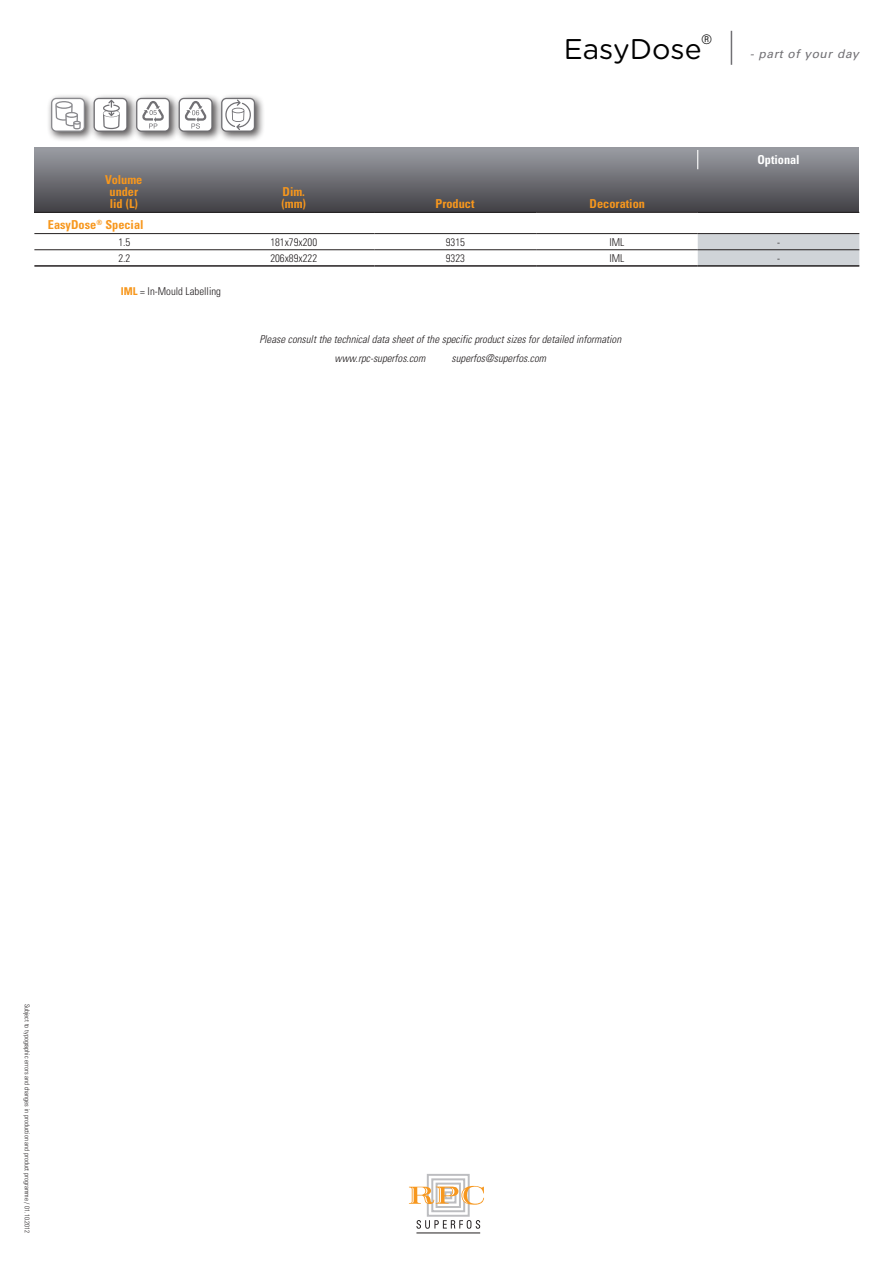
<style>
.page{position:relative;width:893px;height:1263px;background:#fff}
.page>*{position:absolute;margin:0;border:0;box-sizing:border-box;transform-origin:0 0}
.t1{font:28.5px "Gotham Rounded";color:#000}
.t2{font:300 condensed 13.05px "Univers LT Std";color:#000}
.t3{font:700 condensed 12.3px/12px "Univers LT Std";color:#f7971d;text-align:center}
.t4{font:700 condensed 12.3px "Univers LT Std";color:#fff}
.t5{font:italic 12px "Univers LT Std";letter-spacing:.05em;color:#717074}
.t6{font:italic 300 condensed 10.8px/18.8px "Univers LT Std";color:#231f20}
.t7{font:300 condensed 10.8px "Univers LT Std";color:#231f20}
.t8{font:300 condensed 6.75px "Univers LT Std";color:#231f20}
.s1{font-weight:700;color:#f7971d}
</style>
<div class="page">
<hr style="left:731px;top:31px;width:1px;height:34px;background:#717074">
<hr style="left:416px;top:1233px;width:64px;height:1px;background:#231f20">
<div style="left:427px;top:1174px;width:43px;height:43px;border:2px solid #bcbdc0"></div>
<div style="left:431px;top:1178px;width:34px;height:34px;border:2px solid #bcbdc0"></div>
<div style="left:436px;top:1182px;width:25px;height:26px;border:2px solid #bcbdc0"></div>
<svg style="left:409px;top:1186px;width:75px;height:19px"></svg>
<svg style="left:416px;top:1220px;width:64px;height:9px"></svg>
<div style="left:34px;top:148px;width:825px;height:64px;background:linear-gradient(to bottom,#9b9da4,#434146)"></div>
<svg style="left:536px;top:234px;width:323px;height:31px"></svg>
<hr style="left:34px;top:212px;width:179px;height:1px;background:#231f20">
<hr style="left:213px;top:212px;width:162px;height:1px;background:#231f20">
<hr style="left:375px;top:212px;width:161px;height:1px;background:#231f20">
<hr style="left:536px;top:212px;width:162px;height:1px;background:#231f20">
<hr style="left:698px;top:212px;width:161px;height:1px;background:#231f20">
<hr style="left:34px;top:233px;width:179px;height:1px;background:#231f20">
<hr style="left:213px;top:233px;width:162px;height:1px;background:#231f20">
<hr style="left:375px;top:233px;width:161px;height:1px;background:#231f20">
<hr style="left:536px;top:233px;width:162px;height:1px;background:#231f20">
<hr style="left:698px;top:233px;width:161px;height:1px;background:#231f20">
<hr style="left:34px;top:249px;width:179px;height:1px;background:#231f20">
<hr style="left:213px;top:249px;width:162px;height:1px;background:#231f20">
<hr style="left:375px;top:249px;width:161px;height:1px;background:#231f20">
<hr style="left:536px;top:249px;width:162px;height:1px;background:#231f20">
<hr style="left:698px;top:249px;width:161px;height:1px;background:#231f20">
<hr style="left:34px;top:265px;width:179px;height:2px;background:#231f20">
<hr style="left:213px;top:265px;width:162px;height:2px;background:#231f20">
<hr style="left:375px;top:265px;width:161px;height:2px;background:#231f20">
<hr style="left:536px;top:265px;width:162px;height:2px;background:#231f20">
<hr style="left:698px;top:265px;width:161px;height:2px;background:#231f20">
<svg style="left:697px;top:150px;width:1px;height:19px"></svg>
<div style="left:174px;top:93px;width:49px;height:49px;background:#231f20;opacity:.75"></div>
<svg style="left:179px;top:98px;width:34px;height:34px"></svg>
<div style="left:180px;top:99px;width:31px;height:31px;background:#fff;border-radius:4px"></div>
<svg style="left:185px;top:101px;width:22px;height:28px"></svg>
<div style="left:89px;top:93px;width:49px;height:49px;background:#231f20;opacity:.75"></div>
<svg style="left:94px;top:98px;width:34px;height:34px"></svg>
<div style="left:95px;top:99px;width:31px;height:31px;background:#fff;border-radius:4px"></div>
<svg style="left:103px;top:100px;width:17px;height:29px"></svg>
<div style="left:47px;top:93px;width:48px;height:49px;background:#231f20;opacity:.75"></div>
<svg style="left:51px;top:98px;width:34px;height:34px"></svg>
<div style="left:52px;top:99px;width:32px;height:31px;background:#fff;border-radius:4px"></div>
<svg style="left:55px;top:101px;width:26px;height:28px"></svg>
<div style="left:217px;top:93px;width:48px;height:49px;background:#231f20;opacity:.75"></div>
<svg style="left:221px;top:98px;width:34px;height:34px"></svg>
<div style="left:222px;top:99px;width:32px;height:31px;background:#fff;border-radius:4px"></div>
<svg style="left:224px;top:99px;width:27px;height:31px"></svg>
<div style="left:132px;top:93px;width:48px;height:49px;background:#231f20;opacity:.75"></div>
<svg style="left:136px;top:98px;width:34px;height:34px"></svg>
<div style="left:137px;top:99px;width:32px;height:31px;background:#fff;border-radius:4px"></div>
<svg style="left:142px;top:101px;width:22px;height:27px"></svg>
<p class="t2" style="left:702px;top:32px;width:12px">®</p>
<h1 class="t1" style="left:564px;top:30px;width:139px">EasyDose</h1>
<p class="t5" style="left:750px;top:47px;width:111px">- part of your day</p>
<p class="t3" style="left:105px;top:174px;width:39px">Volume under lid (L)</p>
<p class="t3" style="left:281px;top:186px;width:26px;text-align:left">Dim. (mm)</p>
<p class="t3" style="left:435px;top:198px;width:40px">Product</p>
<p class="t3" style="left:590px;top:198px;width:57px">Decoration</p>
<p class="t4" style="left:757px;top:152px;width:44px">Optional</p>
<p class="t3" style="left:48px;top:219px;width:97px">EasyDose<sup>®</sup> Special</p>
<p class="t7" style="left:118px;top:235px;width:13px">1.5</p>
<p class="t7" style="left:270px;top:235px;width:48px">181x79x200</p>
<p class="t7" style="left:446px;top:235px;width:21px">9315</p>
<p class="t7" style="left:609px;top:235px;width:17px">IML</p>
<p class="t7" style="left:777px;top:235px;width:5px">-</p>
<p class="t7" style="left:118px;top:251px;width:13px">2.2</p>
<p class="t7" style="left:270px;top:251px;width:48px">206x89x222</p>
<p class="t7" style="left:446px;top:251px;width:21px">9323</p>
<p class="t7" style="left:609px;top:251px;width:17px">IML</p>
<p class="t7" style="left:777px;top:251px;width:5px">-</p>
<p class="t7" style="left:121px;top:285px;width:102px"><span class="s1">IML</span> = In-Mould Labelling</p>
<p class="t6" style="left:335px;top:330px;width:288px;text-indent:-75px">Please consult the technical data sheet of the specific product sizes for detailed information www.rpc-superfos.com</p>
<p class="t6" style="left:452px;top:349px;width:96px">superfos@superfos.com</p>
<p class="t8" style="left:31px;top:1003px;width:231px;rotate:90deg">Subject to typographic errors and changes in production and product programme / 01.10.2012</p>
</div>
